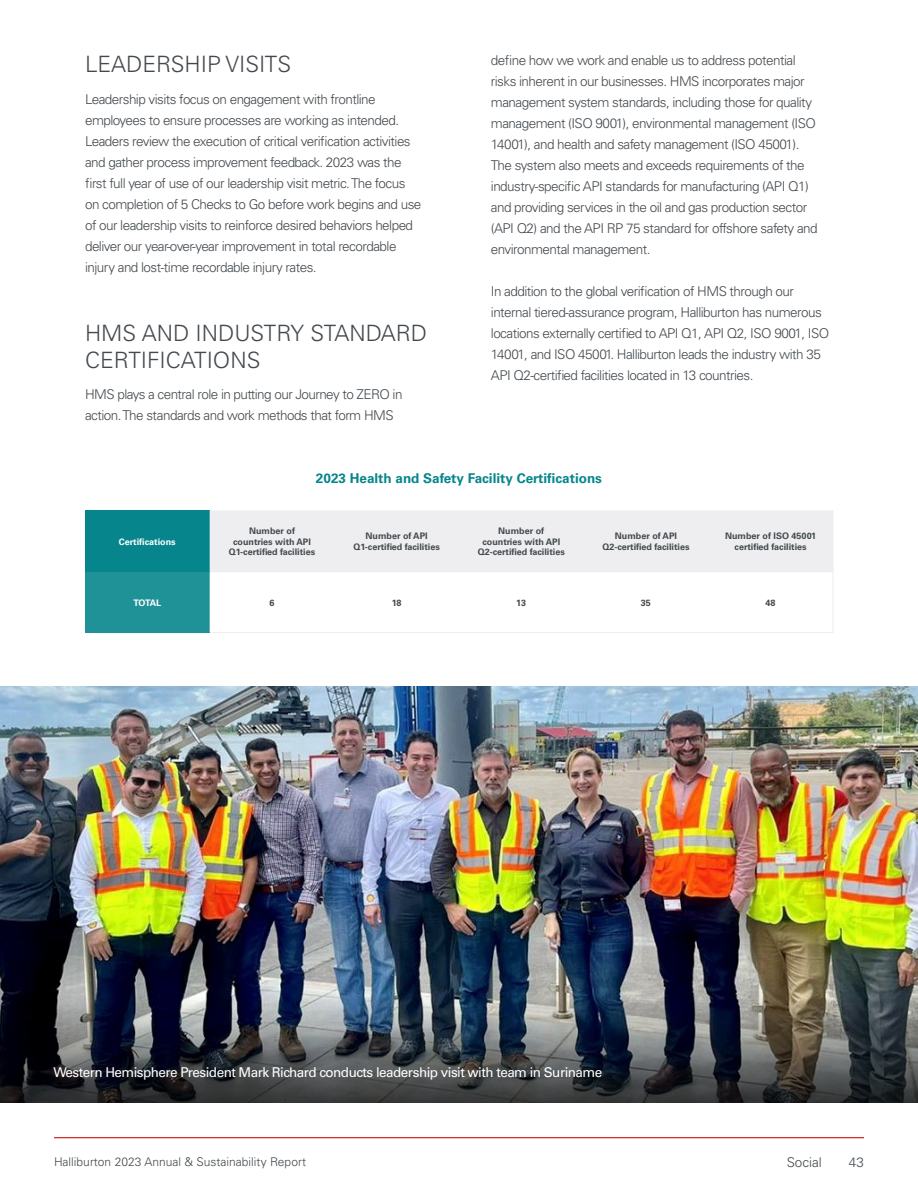
<style>
.page{position:relative;width:918px;height:1188px;background:#fff}
.page>*{position:absolute;margin:0;border:0;box-sizing:border-box;transform-origin:0 0}
.Subheader{font:300 22.5px/27px "Univers LT Std";color:#43494e}
.Report-Body-Copy{font:300 13.5px/21px "Univers LT Std";letter-spacing:-.04em;color:#43494e}
.Report-Body-Copy-2{font:13.5px "Univers LT Std";letter-spacing:-.04em;color:#fff}
.Table-Normal-c20206c9{font:700 13.5px "Univers LT Std";color:#06868c}
.t1{font:300 12px "Univers LT Std";color:#43494e}
.Table-Normal-c20206c9-2{font:700 9px/10.8px "Univers LT Std";color:#43494e;text-align:center}
.Table-Normal-c20206c9-3{font:700 9px "Univers LT Std";color:#fff}
</style>
<div class="page">
<img style="left:0;top:686px;width:918px;height:417px">
<div style="left:85px;top:510px;width:125px;height:62px;background:#06868c"></div>
<div style="left:85px;top:572px;width:125px;height:61px;background:#1f9297"></div>
<div style="left:210px;top:510px;width:623px;height:63px;background:#eeeef0"></div>
<hr style="left:210px;top:632px;width:124px;height:1px;background:#eeeef0">
<hr style="left:334px;top:632px;width:125px;height:1px;background:#eeeef0">
<hr style="left:459px;top:632px;width:125px;height:1px;background:#eeeef0">
<hr style="left:584px;top:632px;width:124px;height:1px;background:#eeeef0">
<hr style="left:708px;top:632px;width:125px;height:1px;background:#eeeef0">
<hr style="left:833px;top:572px;width:1px;height:60px;background:#eeeef0">
<hr style="left:833px;top:510px;width:1px;height:62px;background:#eeeef0">
<img style="left:1px;top:996px;width:917px;height:107px">
<hr style="left:54px;top:1137px;width:810px;height:1px;background:#c00">
<p class="Subheader" style="left:85px;top:50px;width:208px">LEADERSHIP VISITS</p>
<p class="Report-Body-Copy" style="left:85px;top:88px;width:338px">Leadership visits focus on engagement with frontline employees to ensure processes are working as intended.<br>Leaders review the execution of critical verification activities and gather process improvement feedback. 2023 was the first full year of use of our leadership visit metric. The focus on completion of 5 Checks to Go before work begins and use of our leadership visits to reinforce desired behaviors helped deliver our year-over-year improvement in total recordable injury and lost-time recordable injury rates.</p>
<p class="Subheader" style="left:85px;top:319px;width:344px">HMS AND INDUSTRY STANDARD<br>CERTIFICATIONS</p>
<p class="Report-Body-Copy" style="left:85px;top:384px;width:319px">HMS plays a central role in putting our Journey to ZERO in action. The standards and work methods that form HMS</p>
<p class="Report-Body-Copy" style="left:491px;top:50px;width:328px">define how we work and enable us to address potential risks inherent in our businesses. HMS incorporates major management system standards, including those for quality management (ISO 9001), environmental management (ISO 14001), and health and safety management (ISO 45001).<br>The system also meets and exceeds requirements of the industry-specific API standards for manufacturing (API Q1) and providing services in the oil and gas production sector (API Q2) and the API RP 75 standard for offshore safety and environmental management.</p>
<p class="Report-Body-Copy" style="left:491px;top:281px;width:340px">In addition to the global verification of HMS through our internal tiered-assurance program, Halliburton has numerous locations externally certified to API Q1, API Q2, ISO 9001, ISO 14001, and ISO 45001. Halliburton leads the industry with 35<br>API Q2-certified facilities located in 13 countries.</p>
<p class="Table-Normal-c20206c9" style="left:316px;top:471px;width:288px">2023 Health and Safety Facility Certifications</p>
<p class="Table-Normal-c20206c9-3" style="left:119px;top:536px;width:58px">Certifications</p>
<p class="Table-Normal-c20206c9-2" style="left:229px;top:525px;width:88px">Number of countries with API<br>Q1-certified facilities</p>
<p class="Table-Normal-c20206c9-2" style="left:353px;top:531px;width:88px">Number of API<br>Q1-certified facilities</p>
<p class="Table-Normal-c20206c9-2" style="left:478px;top:525px;width:89px">Number of countries with API<br>Q2-certified facilities</p>
<p class="Table-Normal-c20206c9-2" style="left:602px;top:531px;width:89px">Number of API<br>Q2-certified facilities</p>
<p class="Table-Normal-c20206c9-2" style="left:725px;top:531px;width:93px">Number of ISO 45001 certified facilities</p>
<p class="Table-Normal-c20206c9-3" style="left:133px;top:597px;width:29px">TOTAL</p>
<p class="Table-Normal-c20206c9-2" style="left:270px;top:597px;width:7px">6</p>
<p class="Table-Normal-c20206c9-2" style="left:392px;top:597px;width:11px">18</p>
<p class="Table-Normal-c20206c9-2" style="left:516px;top:597px;width:12px">13</p>
<p class="Table-Normal-c20206c9-2" style="left:641px;top:597px;width:12px">35</p>
<p class="Table-Normal-c20206c9-2" style="left:766px;top:597px;width:12px">48</p>
<p class="Report-Body-Copy-2" style="left:53px;top:1065px;width:550px">Western Hemisphere President Mark Richard conducts leadership visit with team in Suriname</p>
<p class="t1" style="left:54px;top:1154px;width:253px">Halliburton 2023 Annual &amp; Sustainability Report</p>
<p class="Report-Body-Copy" style="left:787px;top:1152px;width:37px">Social</p>
<p class="Report-Body-Copy" style="left:849px;top:1152px;width:17px">43</p>
</div>
